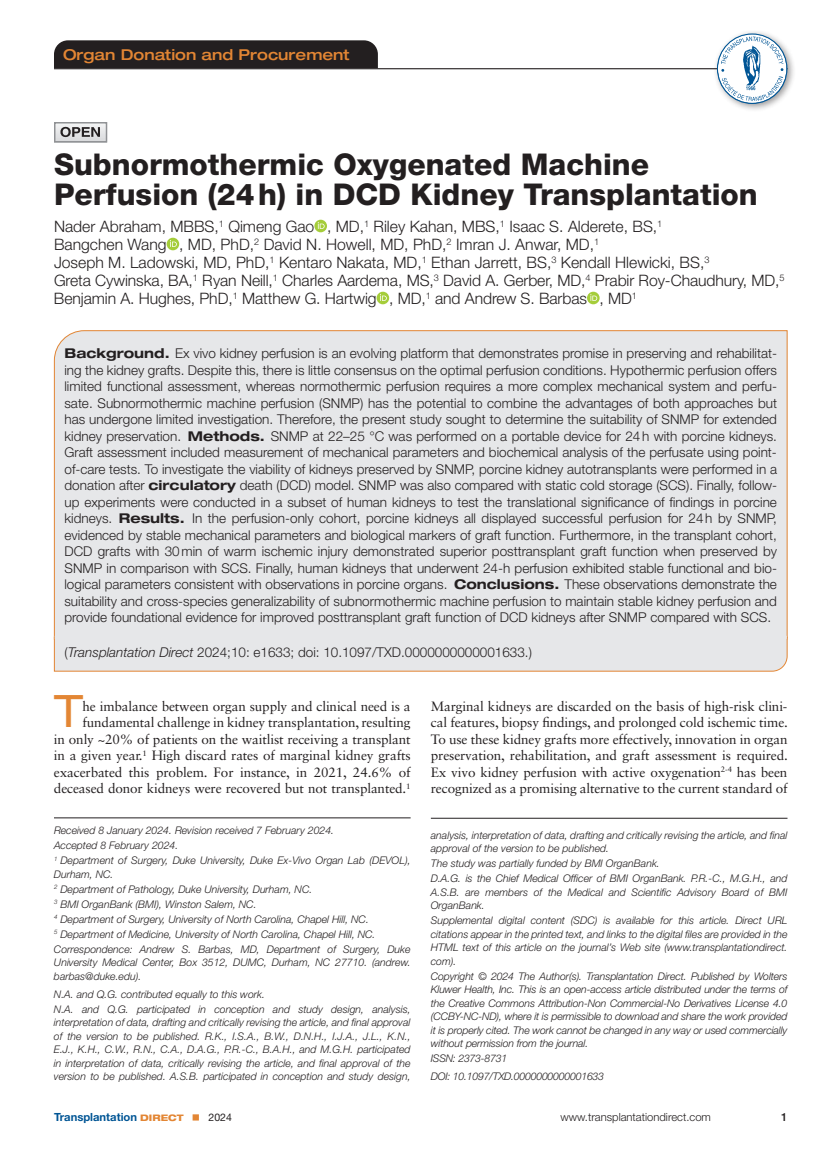
<style>
.page{position:relative;width:837px;height:1161px;background:#fff}
.page>*{position:absolute;margin:0;border:0;box-sizing:border-box;transform-origin:0 0}
.t1{font:expanded 44.7px "Helvetica Neue LT Std";color:#e38634}
.t2{font:800 30px/30px "Helvetica Neue LT Std";color:#231f20}
.t3{font:300 15.75px/18px "Helvetica Neue LT Std";color:#231f20}
.t4{font:500 expanded 15px "Helvetica Neue LT Std";color:#e38634}
.t5{font:300 13.5px/16.5px "Helvetica Neue LT Std";color:#231f20;text-align:justify}
.t6{font:13.5px/16.5px "Sabon LT Std";letter-spacing:-.01em;color:#231f20;text-align:right}
.t7{font:300 11.25px "Helvetica Neue LT Std";color:#231f20}
.t8{font:700 11.25px "Helvetica Neue LT Std";color:#005595}
.t9{font:500 11.25px "Helvetica Neue LT Std";color:#231f20}
.t10{font:italic 300 10.5px/13.5px "Helvetica Neue LT Std";color:#231f20}
.t11{font:italic 300 10.5px/18px "Helvetica Neue LT Std";letter-spacing:-.02em;color:#231f20}
.t12{font:10.5px "Helvetica Neue LT Std";color:#231f20}
.s1{font-weight:700;font-stretch:expanded}
.s2{font-style:italic}
.s3{font-weight:800;font-stretch:expanded;font-size:9px;color:#e38634}
</style>
<div class="page">
<div style="left:193px;top:1114px;width:6px;height:7px;background:#e38634"></div>
<img style="left:57px;top:125px;width:47px;height:15px">
<div style="left:54px;top:122px;width:53px;height:21px;border:2px solid #909295"></div>
<svg style="left:60px;top:127px;width:40px;height:10px"></svg>
<hr style="left:54px;top:68px;width:734px;height:1px;background:#231f20">
<hr style="left:54px;top:818px;width:357px;height:1px;background:#231f20">
<div style="left:54px;top:40px;width:324px;height:28px;background:#231f20"></div>
<div style="left:54px;top:330px;width:734px;height:306px;background:#e6e7e9"></div>
<div style="left:54px;top:636px;width:734px;height:36px;background:#e6e7e9"></div>
<hr style="left:55px;top:636px;width:732px;height:3px;background:#e6e7e9">
<svg style="left:314px;top:220px;width:13px;height:12px"></svg>
<svg style="left:318px;top:222px;width:7px;height:7px"></svg>
<div style="left:167px;top:238px;width:12px;height:12px;background:#a5cd3a;border-radius:50%"></div>
<svg style="left:170px;top:240px;width:7px;height:7px"></svg>
<div style="left:377px;top:292px;width:12px;height:12px;background:#a5cd3a;border-radius:50%"></div>
<svg style="left:380px;top:294px;width:7px;height:7px"></svg>
<svg style="left:587px;top:292px;width:13px;height:12px"></svg>
<svg style="left:590px;top:294px;width:7px;height:7px"></svg>
<hr style="left:431px;top:818px;width:357px;height:1px;background:#231f20">
<div style="left:713px;top:29px;width:83px;height:84px;background:#231f20;opacity:.45"></div>
<svg style="left:717px;top:34px;width:70px;height:69px"></svg>
<svg style="left:721px;top:37px;width:62px;height:64px"></svg>
<div style="left:717px;top:33px;width:70px;height:71px;border:1px solid #005595;border-radius:50%"></div>
<p class="t4" style="left:63px;top:45px;width:288px">Organ Donation and Procurement</p>
<h2 class="t2" style="left:54px;top:150px;width:705px">Subnormothermic Oxygenated Machine<br>Perfusion (24h) in DCD Kidney Transplantation</h2>
<p class="t3" style="left:54px;top:217px;width:732px">Nader Abraham, MBBS,<sup>1</sup> Qimeng Gao , MD,<sup>1</sup> Riley Kahan, MBS,<sup>1</sup> Isaac S. Alderete, BS,<sup>1<br></sup>Bangchen Wang , MD, PhD,<sup>2</sup> David N. Howell, MD, PhD,<sup>2</sup> Imran J. Anwar, MD,<sup>1<br></sup>Joseph M. Ladowski, MD, PhD,<sup>1</sup> Kentaro Nakata, MD,<sup>1</sup> Ethan Jarrett, BS,<sup>3</sup> Kendall Hlewicki, BS,<sup>3<br></sup>Greta Cywinska, BA,<sup>1</sup> Ryan Neill,<sup>1</sup> Charles Aardema, MS,<sup>3</sup> David A. Gerber, MD,<sup>4</sup> Prabir Roy-Chaudhury, MD,<sup>5<br></sup>Benjamin A. Hughes, PhD,<sup>1</sup> Matthew G. Hartwig , MD,<sup>1</sup> and Andrew S. Barbas , MD<sup>1</sup></p>
<p class="t5" style="left:64px;top:345px;width:714px"><span class="s1">Background.</span> Ex vivo kidney perfusion is an evolving platform that demonstrates promise in preserving and rehabilitat&shy;ing the kidney grafts. Despite this, there is little consensus on the optimal perfusion conditions. Hypothermic perfusion offers limited functional assessment, whereas normothermic perfusion requires a more complex mechanical system and perfu&shy;sate. Subnormothermic machine perfusion (SNMP) has the potential to combine the advantages of both approaches but has undergone limited investigation. Therefore, the present study sought to determine the suitability of SNMP for extended kidney preservation. <span class="s1">Methods.</span> SNMP at 22–25 °C was performed on a portable device for 24h with porcine kidneys.<br>Graft assessment included measurement of mechanical parameters and biochemical analysis of the perfusate using point&shy;of-care tests. To investigate the viability of kidneys preserved by SNMP, porcine kidney autotransplants were performed in a donation after <span class="s1">circulatory</span> death (DCD) model. SNMP was also compared with static cold storage (SCS). Finally, follow&shy;up experiments were conducted in a subset of human kidneys to test the translational significance of findings in porcine kidneys. <span class="s1">Results.</span> In the perfusion-only cohort, porcine kidneys all displayed successful perfusion for 24h by SNMP, evidenced by stable mechanical parameters and biological markers of graft function. Furthermore, in the transplant cohort, DCD grafts with 30min of warm ischemic injury demonstrated superior posttransplant graft function when preserved by SNMP in comparison with SCS. Finally, human kidneys that underwent 24-h perfusion exhibited stable functional and bio&shy;logical parameters consistent with observations in porcine organs. <span class="s1">Conclusions.</span> These observations demonstrate the suitability and cross-species generalizability of subnormothermic machine perfusion to maintain stable kidney perfusion and provide foundational evidence for improved posttransplant graft function of DCD kidneys after SNMP compared with SCS.</p>
<p class="t5" style="left:64px;top:643px;width:469px">(<span class="s2">Transplantation Direct</span> 2024;10: e1633; doi: 10.1097/TXD.0000000000001633.)</p>
<h1 class="t1" style="left:54px;top:684px;width:30px">T</h1>
<p class="t6" style="left:54px;top:698px;width:358px">he imbalance between organ supply and clinical need is a fundamental challenge in kidney transplantation, resulting<br>in only ~20% of patients on the waitlist receiving a transplant in a given year.<sup>1</sup> High discard rates of marginal kidney grafts exacerbated this problem. For instance, in 2021, 24.6% of deceased donor kidneys were recovered but not transplanted.<sup>1</sup></p>
<p class="t6" style="left:431px;top:698px;width:359px;text-align:justify">Marginal kidneys are discarded on the basis of high-risk clini&shy;cal features, biopsy findings, and prolonged cold ischemic time.<br>To use these kidney grafts more effectively, innovation in organ preservation, rehabilitation, and graft assessment is required.<br>Ex vivo kidney perfusion with active oxygenation<sup>2-4</sup> has been recognized as a promising alternative to the current standard of</p>
<p class="t10" style="left:431px;top:828px;width:358px">analysis, interpretation of data, drafting and critically revising the article, and final approval of the version to be published.</p>
<p class="t10" style="left:431px;top:856px;width:358px;line-height:15px">The study was partially funded by BMI OrganBank.<br>D.A.G. is the Chief Medical Officer of BMI OrganBank. P.R.-C., M.G.H., and</p>
<p class="t10" style="left:431px;top:885px;width:358px">A.S.B. are members of the Medical and Scientific Advisory Board of BMI<br>OrganBank.</p>
<p class="t10" style="left:431px;top:914px;width:358px;text-align:justify">Supplemental digital content (SDC) is available for this article. Direct URL citations appear in the printed text, and links to the digital files are provided in the HTML text of this article on the journal’s Web site (www.transplantationdirect. com).</p>
<p class="t10" style="left:431px;top:969px;width:358px;text-align:justify">Copyright © 2024 The Author(s). Transplantation Direct. Published by Wolters Kluwer Health, Inc. This is an open-access article distributed under the terms of the Creative Commons Attribution-Non Commercial-No Derivatives License 4.0 (CCBY-NC-ND), where it is permissible to download and share the work provided it is properly cited. The work cannot be changed in any way or used commercially without permission from the journal.</p>
<p class="t11" style="left:431px;top:1050px;width:175px">ISSN: 2373-8731<br>DOI: 10.1097/TXD.0000000000001633</p>
<p class="t10" style="left:54px;top:823px;width:358px;line-height:15px">Received 8 January 2024. Revision received 7 February 2024.<br>Accepted 8 February 2024.<br><sup>1</sup> Department of Surgery, Duke University, Duke Ex-Vivo Organ Lab (DEVOL),</p>
<p class="t10" style="left:54px;top:867px;width:358px;line-height:15px">Durham, NC.<br><sup>2</sup> Department of Pathology, Duke University, Durham, NC.<br><sup>3</sup> BMI OrganBank (BMI), Winston Salem, NC.<br><sup>4</sup> Department of Surgery, University of North Carolina, Chapel Hill, NC.<br><sup>5</sup> Department of Medicine, University of North Carolina, Chapel Hill, NC.<br>Correspondence: Andrew S. Barbas, MD, Department of Surgery, Duke</p>
<p class="t10" style="left:54px;top:956px;width:358px">University Medical Center, Box 3512, DUMC, Durham, NC 27710. (andrew. barbas@duke.edu).</p>
<p class="t10" style="left:54px;top:987px;width:358px;line-height:15px">N.A. and Q.G. contributed equally to this work.<br>N.A. and Q.G. participated in conception and study design, analysis,</p>
<p class="t10" style="left:54px;top:1016px;width:358px;text-align:justify">interpretation of data, drafting and critically revising the article, and final approval of the version to be published. R.K., I.S.A., B.W., D.N.H., I.J.A., J.L., K.N., E.J., K.H., C.W., R.N., C.A., D.A.G., P.R.-C., B.A.H., and M.G.H. participated in interpretation of data, critically revising the article, and final approval of the version to be published. A.S.B. participated in conception and study design,</p>
<p class="t8" style="left:54px;top:1110px;width:131px">Transplantation <span class="s3">DIRECT</span></p>
<p class="t12" style="left:209px;top:1111px;width:25px">2024</p>
<p class="t7" style="left:561px;top:1110px;width:152px">www.transplantationdirect.com</p>
<p class="t9" style="left:781px;top:1110px;width:8px">1</p>
</div>
